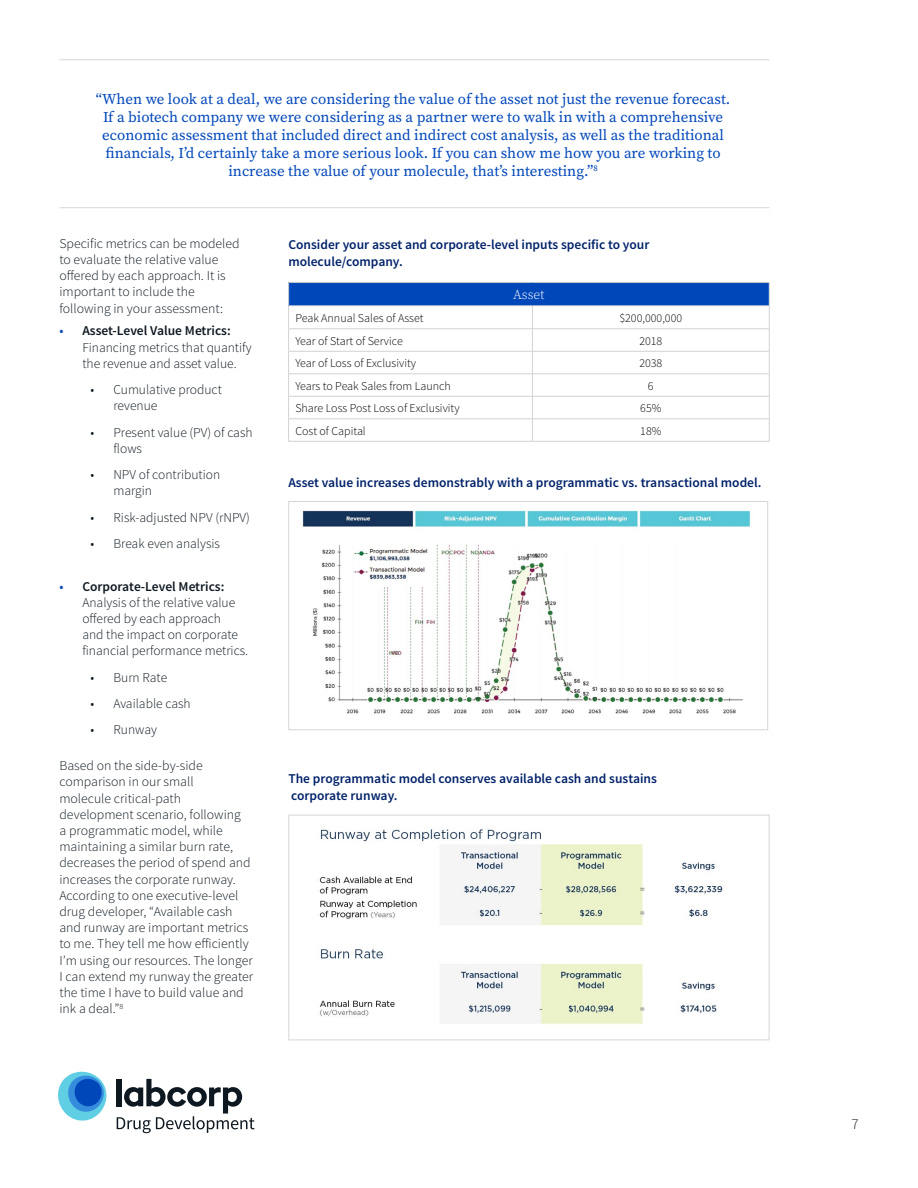
<style>
.page{position:relative;width:918px;height:1188px;background:#fff}
.page>*{position:absolute;margin:0;border:0;box-sizing:border-box;transform-origin:0 0}
.t1{font:15px/18px "Source Serif Pro";color:#0047ba;text-align:center}
.t2{font:300 15px "Source Sans Pro";color:#0e1821}
.t3{font:300 13.5px/16.2px "Source Sans Pro";color:#0e1821}
.t4{font:600 13.5px/16.2px "Source Sans Pro";color:#00226a}
.t5{font:300 13.5px "Source Serif Pro";color:#fff}
.t6{font:300 12px "Source Sans Pro";color:#000}
.s1{font-weight:400;color:#0047ba}
.s2{font-weight:600}
</style>
<div class="page">
<svg style="left:58px;top:1072px;width:49px;height:49px"></svg>
<svg style="left:117px;top:1079px;width:138px;height:54px"></svg>
<hr style="left:59px;top:59px;width:710px;height:1px;background:#d5d7d7">
<hr style="left:59px;top:207px;width:710px;height:1px;background:#d5d7d7">
<div style="left:289px;top:282px;width:480px;height:24px;background:#0047ba"></div>
<hr style="left:288px;top:282px;width:244px;height:1px;background:#d1d3d4">
<hr style="left:532px;top:282px;width:237px;height:1px;background:#d1d3d4">
<hr style="left:288px;top:306px;width:244px;height:1px;background:#d1d3d4">
<hr style="left:532px;top:306px;width:237px;height:1px;background:#d1d3d4">
<hr style="left:288px;top:329px;width:244px;height:1px;background:#d1d3d4">
<hr style="left:532px;top:329px;width:237px;height:1px;background:#d1d3d4">
<hr style="left:288px;top:351px;width:244px;height:1px;background:#d1d3d4">
<hr style="left:532px;top:351px;width:237px;height:1px;background:#d1d3d4">
<hr style="left:288px;top:374px;width:244px;height:1px;background:#d1d3d4">
<hr style="left:532px;top:374px;width:237px;height:1px;background:#d1d3d4">
<hr style="left:288px;top:396px;width:244px;height:1px;background:#d1d3d4">
<hr style="left:532px;top:396px;width:237px;height:1px;background:#d1d3d4">
<hr style="left:288px;top:419px;width:244px;height:1px;background:#d1d3d4">
<svg style="left:288px;top:283px;width:1px;height:158px"></svg>
<hr style="left:532px;top:419px;width:237px;height:1px;background:#d1d3d4">
<svg style="left:532px;top:307px;width:1px;height:134px"></svg>
<svg style="left:769px;top:283px;width:1px;height:158px"></svg>
<hr style="left:288px;top:441px;width:244px;height:1px;background:#d1d3d4">
<hr style="left:532px;top:441px;width:237px;height:1px;background:#d1d3d4">
<img style="left:302px;top:510px;width:448px;height:204px">
<div style="left:288px;top:501px;width:480px;height:229px;border:1px solid #d5d7d7"></div>
<img style="left:319px;top:829px;width:404px;height:195px">
<div style="left:288px;top:815px;width:482px;height:225px;border:1px solid #d5d7d7"></div>
<p class="t1" style="left:96px;top:90px;width:636px">“When we look at a deal, we are considering the value of the asset not just the revenue forecast.<br>If a biotech company we were considering as a partner were to walk in with a comprehensive economic assessment that included direct and indirect cost analysis, as well as the traditional financials, I’d certainly take a more serious look. If you can show me how you are working to increase the value of your molecule, that’s interesting.”<sup>8</sup></p>
<p class="t3" style="left:59px;top:235px;width:182px">Specific metrics can be modeled to evaluate the relative value offered by each approach. It is important to include the following in your assessment:</p>
<p class="t3" style="left:82px;top:323px;width:171px;text-indent:-23px"><span class="s1">•</span> <span class="s2">Asset-Level Value Metrics:<br></span>Financing metrics that quantify the revenue and asset value.</p>
<p class="t3" style="left:113px;top:382px;width:110px;text-indent:-23px">• Cumulative product revenue</p>
<p class="t3" style="left:113px;top:424px;width:141px;text-indent:-23px">• Present value (PV) of cash flows</p>
<p class="t3" style="left:113px;top:467px;width:108px;text-indent:-23px">• NPV of contribution margin</p>
<p class="t3" style="left:90px;top:509px;width:161px">• Risk-adjusted NPV (rNPV)</p>
<p class="t3" style="left:90px;top:536px;width:131px">• Break even analysis</p>
<p class="t3" style="left:82px;top:578px;width:167px;text-indent:-23px"><span class="s1">•</span> <span class="s2">Corporate-Level Metrics:<br></span>Analysis of the relative value offered by each approach<br>and the impact on corporate financial performance metrics.</p>
<p class="t3" style="left:90px;top:669px;width:78px">• Burn Rate</p>
<p class="t3" style="left:90px;top:696px;width:102px">• Available cash</p>
<p class="t3" style="left:90px;top:722px;width:68px">• Runway</p>
<p class="t3" style="left:59px;top:758px;width:195px">Based on the side-by-side comparison in our small<br>molecule critical-path development scenario, following<br>a programmatic model, while maintaining a similar burn rate, decreases the period of spend and increases the corporate runway.<br>According to one executive-level drug developer, “Available cash and runway are important metrics to me. They tell me how efficiently<br>I’m using our resources. The longer<br>I can extend my runway the greater the time I have to build value and ink a deal.”<sup>8</sup></p>
<p class="t4" style="left:288px;top:237px;width:363px">Consider your asset and corporate-level inputs specific to your molecule/company.</p>
<p class="t5" style="left:513px;top:286px;width:33px">Asset</p>
<p class="t6" style="left:295px;top:311px;width:130px">Peak Annual Sales of Asset</p>
<p class="t6" style="left:619px;top:311px;width:64px">$200,000,000</p>
<p class="t6" style="left:295px;top:333px;width:109px">Year of Start of Service</p>
<p class="t6" style="left:639px;top:333px;width:24px">2018</p>
<p class="t6" style="left:295px;top:356px;width:122px">Year of Loss of Exclusivity</p>
<p class="t6" style="left:639px;top:356px;width:24px">2038</p>
<p class="t6" style="left:295px;top:378px;width:157px">Years to Peak Sales from Launch</p>
<p class="t6" style="left:648px;top:378px;width:7px">6</p>
<p class="t6" style="left:295px;top:401px;width:166px">Share Loss Post Loss of Exclusivity</p>
<p class="t6" style="left:640px;top:401px;width:23px">65%</p>
<p class="t6" style="left:295px;top:423px;width:72px">Cost of Capital</p>
<p class="t6" style="left:640px;top:423px;width:23px">18%</p>
<p class="t4" style="left:288px;top:475px;width:475px">Asset value increases demonstrably with a programmatic vs. transactional model.</p>
<p class="t4" style="left:288px;top:771px;width:370px">The programmatic model conserves available cash and sustains corporate runway.</p>
<p class="t2" style="left:851px;top:1115px;width:9px">7</p>
</div>
